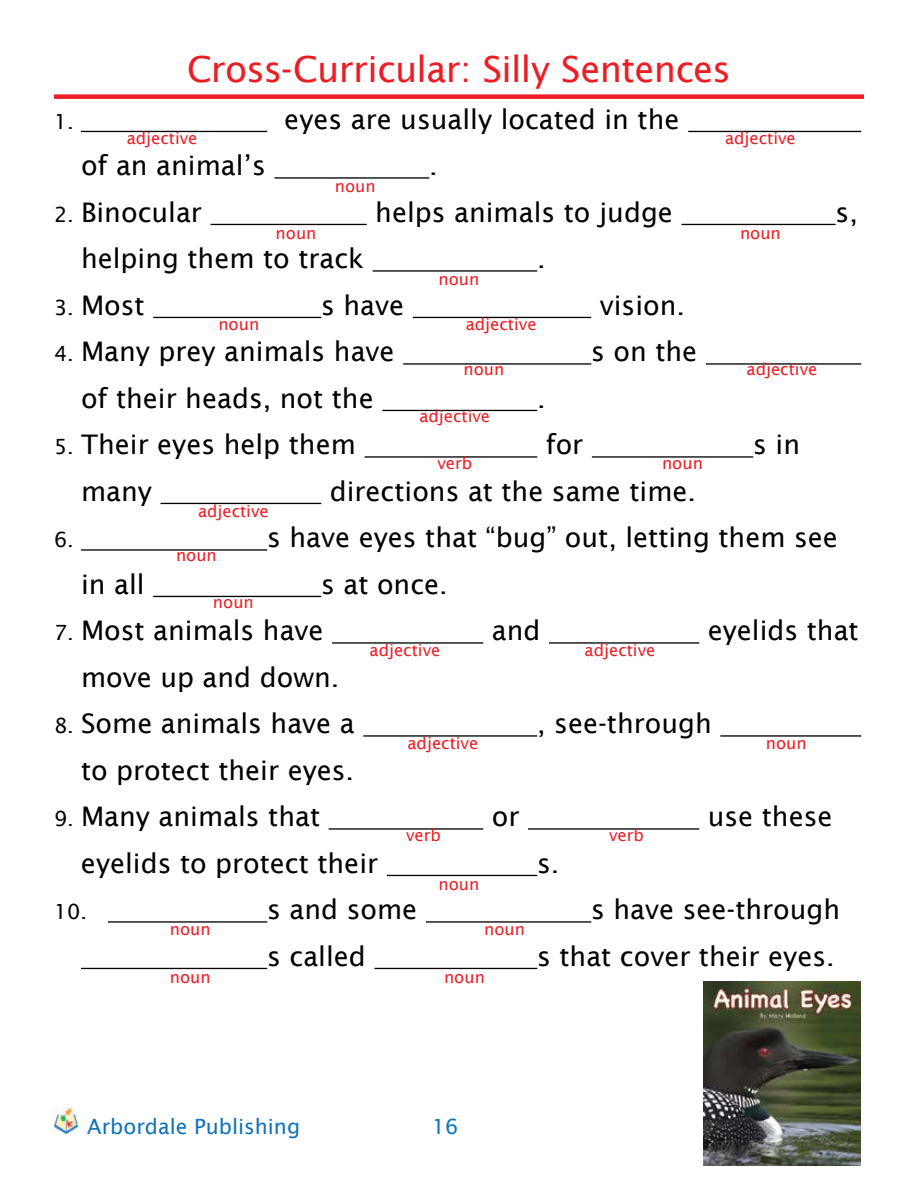
<style>
.page{position:relative;width:918px;height:1188px;background:#fff}
.page>*{position:absolute;margin:0;border:0;box-sizing:border-box;transform-origin:0 0}
.t1{font:36px "Lucida Sans";letter-spacing:-.02em;color:#ed1d24}
.t2{font:27px "Lucida Sans";color:#000}
.t3{font:21px "Lucida Sans";color:#1072ba}
.t4{font:21px "Lucida Sans";color:#000}
.t5{font:16.5px "Lucida Sans";color:#ed1d24}
.s1{font-size:21px}
</style>
<div class="page">
<div style="left:54px;top:94px;width:810px;height:5px;background:#ed1d24"></div>
<img style="left:54px;top:1108px;width:23px;height:26px">
<hr style="left:81px;top:131px;width:186px;height:1px;background:#000">
<hr style="left:688px;top:131px;width:173px;height:1px;background:#000">
<hr style="left:275px;top:177px;width:154px;height:2px;background:#000">
<hr style="left:211px;top:224px;width:156px;height:1px;background:#000">
<hr style="left:681px;top:224px;width:155px;height:1px;background:#000">
<hr style="left:373px;top:270px;width:164px;height:2px;background:#000">
<hr style="left:153px;top:317px;width:168px;height:1px;background:#000">
<hr style="left:413px;top:317px;width:178px;height:1px;background:#000">
<hr style="left:403px;top:363px;width:188px;height:2px;background:#000">
<hr style="left:706px;top:363px;width:155px;height:2px;background:#000">
<hr style="left:382px;top:410px;width:155px;height:1px;background:#000">
<hr style="left:365px;top:456px;width:172px;height:2px;background:#000">
<hr style="left:592px;top:456px;width:161px;height:2px;background:#000">
<hr style="left:161px;top:503px;width:160px;height:1px;background:#000">
<hr style="left:81px;top:549px;width:186px;height:2px;background:#000">
<hr style="left:153px;top:596px;width:168px;height:1px;background:#000">
<hr style="left:332px;top:642px;width:151px;height:2px;background:#000">
<hr style="left:549px;top:642px;width:150px;height:2px;background:#000">
<hr style="left:363px;top:735px;width:174px;height:2px;background:#000">
<hr style="left:720px;top:735px;width:141px;height:2px;background:#000">
<hr style="left:329px;top:828px;width:154px;height:2px;background:#000">
<hr style="left:528px;top:828px;width:171px;height:2px;background:#000">
<hr style="left:387px;top:875px;width:150px;height:1px;background:#000">
<hr style="left:108px;top:921px;width:159px;height:2px;background:#000">
<hr style="left:426px;top:921px;width:165px;height:2px;background:#000">
<hr style="left:81px;top:968px;width:186px;height:1px;background:#000">
<hr style="left:374px;top:968px;width:163px;height:1px;background:#000">
<img style="left:704px;top:982px;width:156px;height:183px">
<h1 class="t1" style="left:187px;top:48px;width:545px">Cross-Curricular: Silly Sentences</h1>
<p class="t4" style="left:54px;top:109px;width:21px">1.</p>
<p class="t2" style="left:284px;top:104px;width:397px">eyes are usually located in the</p>
<p class="t2" style="left:81px;top:150px;width:186px">of an animal’s</p>
<p class="t2" style="left:429px;top:150px;width:10px">.</p>
<p class="t2" style="left:54px;top:197px;width:150px"><span class="s1">2.</span> Binocular</p>
<p class="t2" style="left:375px;top:197px;width:299px">helps animals to judge</p>
<p class="t2" style="left:836px;top:197px;width:24px">s,</p>
<p class="t2" style="left:81px;top:243px;width:285px">helping them to track</p>
<p class="t5" style="left:127px;top:129px;width:72px">adjective</p>
<p class="t5" style="left:725px;top:129px;width:72px">adjective</p>
<p class="t5" style="left:335px;top:177px;width:42px">noun</p>
<p class="t5" style="left:276px;top:224px;width:42px">noun</p>
<p class="t5" style="left:740px;top:224px;width:42px">noun</p>
<p class="t2" style="left:537px;top:243px;width:10px">.</p>
<p class="t5" style="left:439px;top:270px;width:42px">noun</p>
<p class="t2" style="left:54px;top:290px;width:92px"><span class="s1">3.</span> Most</p>
<p class="t2" style="left:321px;top:290px;width:84px">s have</p>
<p class="t2" style="left:600px;top:290px;width:87px">vision.</p>
<p class="t2" style="left:54px;top:336px;width:342px"><span class="s1">4.</span> Many prey animals have</p>
<p class="t2" style="left:591px;top:336px;width:108px">s on the</p>
<p class="t2" style="left:81px;top:383px;width:294px">of their heads, not the</p>
<p class="t5" style="left:466px;top:315px;width:72px">adjective</p>
<p class="t5" style="left:218px;top:315px;width:42px">noun</p>
<p class="t5" style="left:464px;top:360px;width:42px">noun</p>
<p class="t2" style="left:537px;top:383px;width:10px">.</p>
<p class="t5" style="left:419px;top:407px;width:72px">adjective</p>
<p class="t5" style="left:747px;top:360px;width:72px">adjective</p>
<p class="t2" style="left:54px;top:429px;width:303px"><span class="s1">5.</span> Their eyes help them</p>
<p class="t2" style="left:546px;top:429px;width:39px">for</p>
<p class="t2" style="left:753px;top:429px;width:48px">s in</p>
<p class="t2" style="left:81px;top:476px;width:72px">many</p>
<p class="t2" style="left:330px;top:476px;width:368px">directions at the same time.</p>
<p class="t4" style="left:54px;top:528px;width:21px">6.</p>
<p class="t2" style="left:267px;top:522px;width:572px">s have eyes that “bug” out, letting them see</p>
<p class="t2" style="left:81px;top:569px;width:65px">in all</p>
<p class="t2" style="left:321px;top:569px;width:128px">s at once.</p>
<p class="t2" style="left:54px;top:615px;width:271px"><span class="s1">7.</span> Most animals have</p>
<p class="t2" style="left:492px;top:615px;width:50px">and</p>
<p class="t2" style="left:708px;top:615px;width:152px">eyelids that</p>
<p class="t2" style="left:81px;top:662px;width:260px">move up and down.</p>
<p class="t2" style="left:54px;top:708px;width:302px"><span class="s1">8.</span> Some animals have a</p>
<p class="t2" style="left:537px;top:708px;width:176px">, see-through</p>
<p class="t2" style="left:81px;top:755px;width:275px">to protect their eyes.</p>
<p class="t2" style="left:54px;top:801px;width:268px"><span class="s1">9.</span> Many animals that</p>
<p class="t2" style="left:492px;top:801px;width:29px">or</p>
<p class="t2" style="left:708px;top:801px;width:126px">use these</p>
<p class="t2" style="left:81px;top:848px;width:299px">eyelids to protect their</p>
<p class="t2" style="left:537px;top:848px;width:24px">s.</p>
<p class="t4" style="left:54px;top:900px;width:35px">10.</p>
<p class="t2" style="left:267px;top:894px;width:152px">s and some</p>
<p class="t2" style="left:591px;top:894px;width:251px">s have see-through</p>
<p class="t2" style="left:267px;top:941px;width:100px">s called</p>
<p class="t2" style="left:537px;top:941px;width:299px">s that cover their eyes.</p>
<p class="t5" style="left:437px;top:454px;width:36px">verb</p>
<p class="t5" style="left:662px;top:454px;width:42px">noun</p>
<p class="t5" style="left:198px;top:501px;width:72px">adjective</p>
<p class="t5" style="left:176px;top:546px;width:42px">noun</p>
<p class="t5" style="left:213px;top:593px;width:42px">noun</p>
<p class="t5" style="left:370px;top:641px;width:72px">adjective</p>
<p class="t5" style="left:585px;top:641px;width:72px">adjective</p>
<p class="t5" style="left:408px;top:733px;width:72px">adjective</p>
<p class="t5" style="left:766px;top:733px;width:42px">noun</p>
<p class="t5" style="left:406px;top:826px;width:36px">verb</p>
<p class="t5" style="left:609px;top:826px;width:36px">verb</p>
<p class="t5" style="left:439px;top:874px;width:42px">noun</p>
<p class="t5" style="left:170px;top:920px;width:42px">noun</p>
<p class="t5" style="left:484px;top:920px;width:42px">noun</p>
<p class="t5" style="left:170px;top:967px;width:42px">noun</p>
<p class="t5" style="left:444px;top:967px;width:42px">noun</p>
<p class="t3" style="left:87px;top:1115px;width:214px">Arbordale Publishing</p>
<p class="t3" style="left:432px;top:1115px;width:28px">16</p>
</div>
